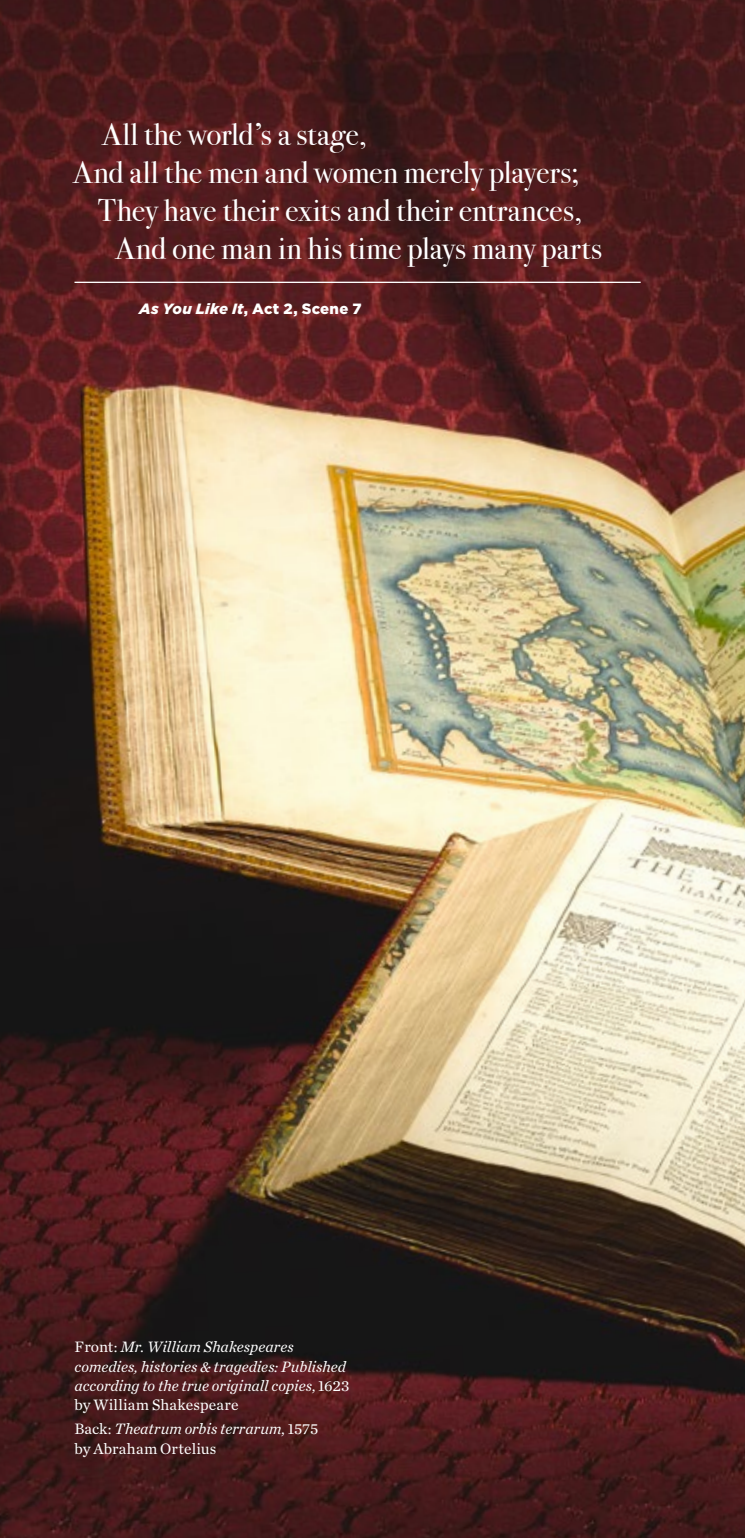
<style>
.page{position:relative;width:745px;height:1538px;background:#fff}
.page>*{position:absolute;margin:0;border:0;box-sizing:border-box;transform-origin:0 0}
.t1{font:31.5px/37.8px "Bodoni Svty Two OSITCTT";color:#fff;text-align:right}
.Guide_body_text{font:italic 15.75px/19.2px "Chronicle Text G1";color:#fff}
.Guide_body_text-2{font:15.75px/19.2px "Chronicle Text G1";letter-spacing:.015em;color:#fff}
.t2{font:900 14.88px "Gotham";letter-spacing:.02em;color:#fff}
.s1{font-style:italic}
.s2{font-style:normal}
</style>
<div class="page">
<img style="left:0;top:0;width:744px;height:1538px">
<hr style="left:74px;top:282px;width:566px;height:1px;background:#fff">
<p class="t1" style="left:102px;top:116px;width:266px">All the world’s a stage,</p>
<p class="t1" style="left:73px;top:154px;width:510px">And all the men and women merely players;<br>They have their exits and their entrances,</p>
<p class="t1" style="left:115px;top:229px;width:488px">And one man in his time plays many parts</p>
<p class="t2" style="left:139px;top:299px;width:224px"><span class="s1">As You Like It</span>, Act 2, Scene 7</p>
<p class="Guide_body_text" style="left:74px;top:1336px;width:276px"><span class="s2">Front:</span> Mr. William Shakespeares comedies, histories &amp; tragedies: Published according to the true originall copies<span class="s2">, 1623 by William Shakespeare</span></p>
<p class="Guide_body_text-2" style="left:74px;top:1418px;width:245px">Back: <span class="s1">Theatrum orbis terrarum</span>, 1575 by Abraham Ortelius</p>
</div>
